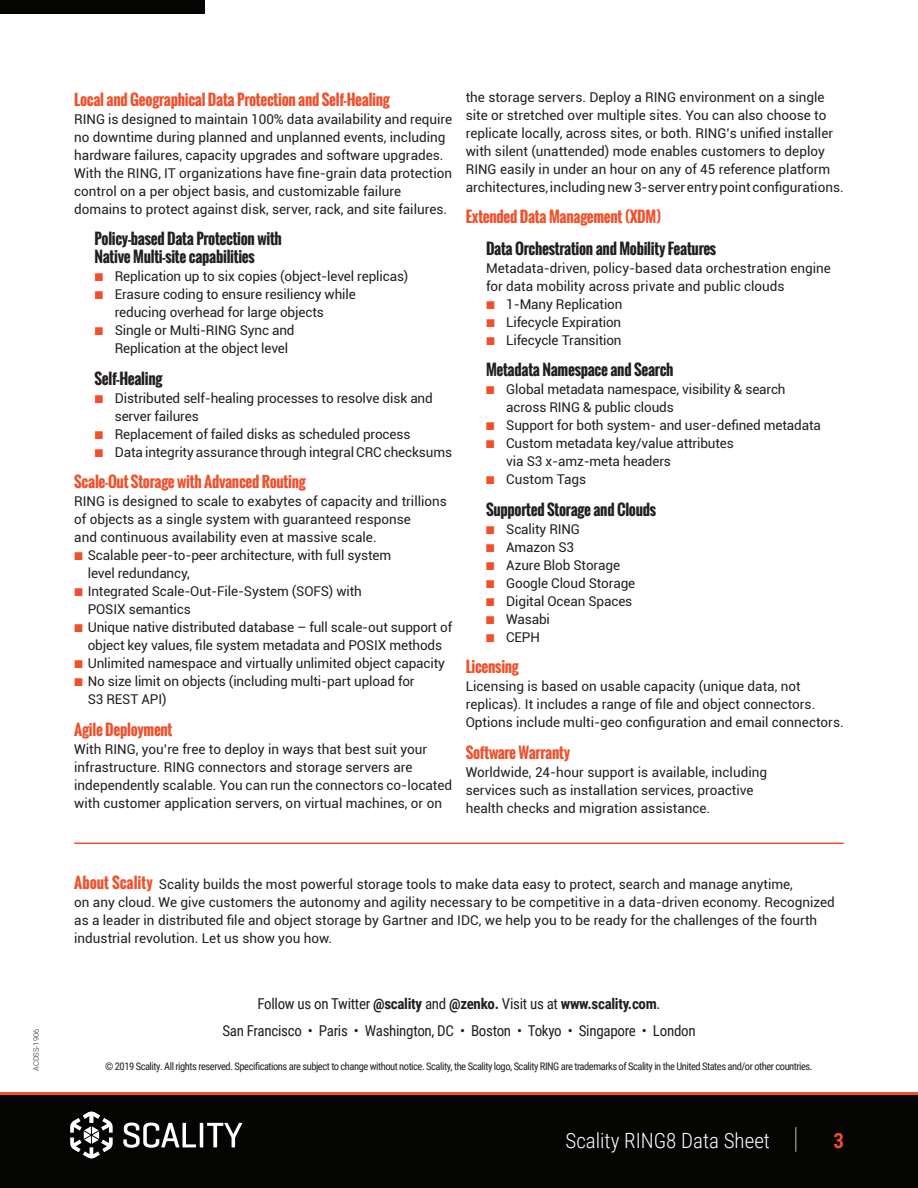
<style>
.page{position:relative;width:918px;height:1188px;background:#fff}
.page>*{position:absolute;margin:0;border:0;box-sizing:border-box;transform-origin:0 0}
.t1{font:300 21px "Roboto Condensed";color:#fff}
.t2{font:700 21px "Roboto Condensed";color:#f0502b}
.t3{font:700 15px/18px "Oswald";letter-spacing:-.02em;color:#231f20}
.t4{font:700 15px "Oswald";letter-spacing:-.02em;color:#f0502b}
.t5{font:15px "Roboto Condensed";letter-spacing:-.02em;color:#231f20}
.t6{font:13.5px/18px "Roboto";color:#231f20}
.t7{font:10.5px "Roboto Condensed";letter-spacing:-.045em;color:#231f20}
.t8{font:300 7.5px "Roboto";color:#231f20}
.s1{font-family:"Proxima Nova";color:#f0502b}
.s2{font-family:"Oswald";font-weight:700;font-size:15px;color:#f0502b}
.s3{font-weight:700}
</style>
<div class="page">
<div style="left:0;top:1094px;width:918px;height:94px;background:#040503"></div>
<hr style="left:200px;top:1123px;width:3px;height:24px;background:#fff">
<svg style="left:207px;top:1123px;width:35px;height:24px"></svg>
<svg style="left:123px;top:1123px;width:73px;height:25px"></svg>
<svg style="left:70px;top:1112px;width:43px;height:46px"></svg>
<hr style="left:0;top:1092px;width:918px;height:3px;background:#f0502b">
<svg style="left:795px;top:1127px;width:1px;height:25px"></svg>
<div style="left:0;top:0;width:205px;height:14px;background:#040503"></div>
<hr style="left:74px;top:843px;width:770px;height:1px;background:#f0502b">
<p class="t8" style="left:31px;top:1071px;width:44px;rotate:-90deg">ACDSS-1906</p>
<p class="t4" style="left:74px;top:88px;width:317px">Local and Geographical Data Protection and Self-Healing</p>
<p class="t6" style="left:74px;top:109px;width:379px">RING is designed to maintain 100% data availability and require no downtime during planned and unplanned events, including hardware failures, capacity upgrades and software upgrades.<br>With the RING, IT organizations have fine-grain data protection control on a per object basis, and customizable failure domains to protect against disk, server, rack, and site failures.</p>
<p class="t3" style="left:94px;top:230px;width:189px">Policy-based Data Protection with<br>Native Multi-site capabilities</p>
<p class="t6" style="left:94px;top:267px;width:315px"><span class="s1">■</span> Replication up to six copies (object-level replicas)</p>
<p class="t6" style="left:115px;top:285px;width:243px;text-indent:-20px"><span class="s1">■</span> Erasure coding to ensure resiliency while reducing overhead for large objects</p>
<p class="t6" style="left:115px;top:321px;width:181px;text-indent:-20px"><span class="s1">■</span> Single or Multi-RING Sync and<br>Replication at the object level</p>
<p class="t3" style="left:94px;top:369px;width:70px">Self-Healing</p>
<p class="t6" style="left:115px;top:388px;width:320px;text-indent:-20px"><span class="s1">■</span> Distributed self-healing processes to resolve disk and server failures</p>
<p class="t6" style="left:94px;top:424px;width:317px"><span class="s1">■</span> Replacement of failed disks as scheduled process</p>
<p class="t6" style="left:94px;top:442px;width:359px"><span class="s1">■</span> Data integrity assurance through integral CRC checksums</p>
<p class="t4" style="left:74px;top:470px;width:233px">Scale-Out Storage with Advanced Routing</p>
<p class="t6" style="left:74px;top:492px;width:374px">RING is designed to scale to exabytes of capacity and trillions of objects as a single system with guaranteed response<br>and continuous availability even at massive scale.</p>
<p class="t6" style="left:88px;top:546px;width:305px;text-indent:-14px"><span class="s1">■</span> Scalable peer-to-peer architecture, with full system level redundancy,</p>
<p class="t6" style="left:88px;top:582px;width:276px;text-indent:-14px"><span class="s1">■</span> Integrated Scale-Out-File-System (SOFS) with<br>POSIX semantics</p>
<p class="t6" style="left:74px;top:618px;width:379px;text-align:center"><span class="s1">■</span> Unique native distributed database – full scale-out support of object key values, file system metadata and POSIX methods</p>
<p class="t6" style="left:74px;top:654px;width:372px"><span class="s1">■</span> Unlimited namespace and virtually unlimited object capacity</p>
<p class="t6" style="left:88px;top:672px;width:328px;text-indent:-14px"><span class="s1">■</span> No size limit on objects (including multi-part upload for<br>S3 REST API)</p>
<p class="t4" style="left:74px;top:718px;width:100px">Agile Deployment</p>
<p class="t6" style="left:74px;top:739px;width:379px">With RING, you’re free to deploy in ways that best suit your infrastructure. RING connectors and storage servers are independently scalable. You can run the connectors co-located with customer application servers, on virtual machines, or on</p>
<p class="t6" style="left:466px;top:88px;width:379px">the storage servers. Deploy a RING environment on a single site or stretched over multiple sites. You can also choose to replicate locally, across sites, or both. RING’s unified installer with silent (unattended) mode enables customers to deploy RING easily in under an hour on any of 45 reference platform architectures, including new 3-server entry point configurations.</p>
<p class="t4" style="left:466px;top:206px;width:197px">Extended Data Management (XDM)</p>
<p class="t3" style="left:486px;top:240px;width:232px">Data Orchestration and Mobility Features</p>
<p class="t6" style="left:486px;top:259px;width:346px">Metadata-driven, policy-based data orchestration engine for data mobility across private and public clouds</p>
<p class="t6" style="left:486px;top:295px;width:138px"><span class="s1">■</span> 1-Many Replication</p>
<p class="t6" style="left:486px;top:313px;width:137px"><span class="s1">■</span> Lifecycle Expiration</p>
<p class="t6" style="left:486px;top:331px;width:137px"><span class="s1">■</span> Lifecycle Transition</p>
<p class="t3" style="left:486px;top:361px;width:189px">Metadata Namespace and Search</p>
<p class="t6" style="left:506px;top:380px;width:281px;text-indent:-20px"><span class="s1">■</span> Global metadata namespace, visibility &amp; search across RING &amp; public clouds</p>
<p class="t6" style="left:486px;top:416px;width:336px"><span class="s1">■</span> Support for both system- and user-defined metadata</p>
<p class="t6" style="left:506px;top:434px;width:229px;text-indent:-20px"><span class="s1">■</span> Custom metadata key/value attributes via S3 x-amz-meta headers</p>
<p class="t6" style="left:486px;top:470px;width:102px"><span class="s1">■</span> Custom Tags</p>
<p class="t3" style="left:486px;top:501px;width:172px">Supported Storage and Clouds</p>
<p class="t6" style="left:486px;top:520px;width:96px"><span class="s1">■</span> Scality RING</p>
<p class="t6" style="left:486px;top:538px;width:90px"><span class="s1">■</span> Amazon S3</p>
<p class="t6" style="left:486px;top:556px;width:136px"><span class="s1">■</span> Azure Blob Storage</p>
<p class="t6" style="left:486px;top:574px;width:151px"><span class="s1">■</span> Google Cloud Storage</p>
<p class="t6" style="left:486px;top:592px;width:148px"><span class="s1">■</span> Digital Ocean Spaces</p>
<p class="t6" style="left:486px;top:610px;width:65px"><span class="s1">■</span> Wasabi</p>
<p class="t6" style="left:486px;top:628px;width:55px"><span class="s1">■</span> CEPH</p>
<p class="t4" style="left:466px;top:656px;width:55px">Licensing</p>
<p class="t6" style="left:466px;top:677px;width:379px">Licensing is based on usable capacity (unique data, not replicas). It includes a range of file and object connectors.<br>Options include multi-geo configuration and email connectors.</p>
<p class="t4" style="left:466px;top:741px;width:106px">Software Warranty</p>
<p class="t6" style="left:466px;top:763px;width:303px">Worldwide, 24-hour support is available, including services such as installation services, proactive health checks and migration assistance.</p>
<p class="t6" style="left:74px;top:875px;width:762px"><span class="s2">About Scality</span> Scality builds the most powerful storage tools to make data easy to protect, search and manage anytime,<br>on any cloud. We give customers the autonomy and agility necessary to be competitive in a data-driven economy. Recognized as a leader in distributed file and object storage by Gartner and IDC, we help you to be ready for the challenges of the fourth industrial revolution. Let us show you how.</p>
<p class="t5" style="left:257px;top:993px;width:405px">Follow us on Twitter <span class="s3">@scality</span> and <span class="s3">@zenko.</span> Visit us at <span class="s3">www.scality.com</span>.</p>
<p class="t5" style="left:222px;top:1020px;width:475px">San Francisco • Paris • Washington, DC • Boston • Tokyo • Singapore • London</p>
<p class="t7" style="left:105px;top:1059px;width:709px">© 2019 Scality. All rights reserved. Specifications are subject to change without notice. Scality, the Scality logo, Scality RING are trademarks of Scality in the United States and/or other countries.</p>
<h1 class="t1" style="left:566px;top:1125px;width:206px">Scality RING8 Data Sheet</h1>
<h1 class="t2" style="left:833px;top:1125px;width:12px">3</h1>
</div>
